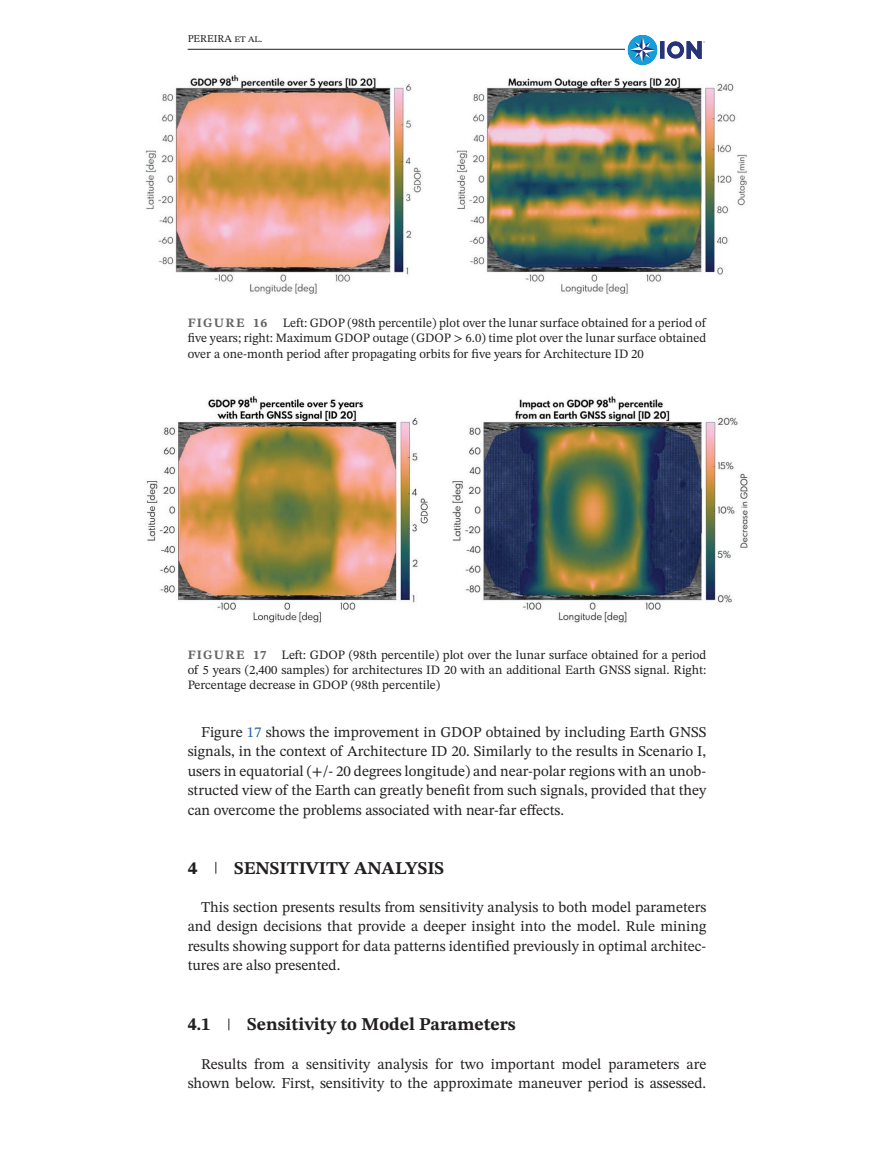
<style>
.page{position:relative;width:894px;height:1174px;background:#fff}
.page>*{position:absolute;margin:0;border:0;box-sizing:border-box;transform-origin:0 0}
.Heading_2{font:700 18px "STIX Two Text";color:#231f20}
.Heading_1{font:700 18px "STIX Two Text";color:#231f20}
.Body_text_indent{font:15px/19.5px "STIX Two Text";color:#231f20;text-align:justify}
.Figure_Caption{font:12.75px/15.3px "STIX Two Text";color:#231f20;text-align:justify}
.t1{font:10.5px "STIX Two Text";color:#231f20}
.s1{font-weight:700;color:#636366}
.s2{color:#2664ae}
</style>
<div class="page">
<hr style="left:188px;top:49px;width:517px;height:1px;background:#231f20">
<div style="left:625px;top:35px;width:81px;height:30px;background:#fff"></div>
<img style="left:627px;top:35px;width:78px;height:30px">
<svg style="left:215px;top:862px;width:1px;height:12px"></svg>
<svg style="left:228px;top:1018px;width:1px;height:12px"></svg>
<img style="left:145px;top:74px;width:602px;height:220px">
<img style="left:146px;top:396px;width:602px;height:227px">
<p class="t1" style="left:188px;top:31px;width:76px">PEREIRA et al.</p>
<p class="Figure_Caption" style="left:188px;top:315px;width:520px"><span class="s1">FIGURE 16</span> Left: GDOP (98th percentile) plot over the lunar surface obtained for a period of five years; right: Maximum GDOP outage (GDOP &gt; 6.0) time plot over the lunar surface obtained over a one-month period after propagating orbits for five years for Architecture ID 20</p>
<p class="Figure_Caption" style="left:188px;top:647px;width:520px"><span class="s1">FIGURE 17</span> Left: GDOP (98th percentile) plot over the lunar surface obtained for a period of 5 years (2,400 samples) for architectures ID 20 with an additional Earth GNSS signal. Right:<br>Percentage decrease in GDOP (98th percentile)</p>
<p class="Body_text_indent" style="left:188px;top:722px;width:520px;text-indent:14px">Figure <span class="s2">17</span> shows the improvement in GDOP obtained by including Earth GNSS signals, in the context of Architecture ID 20. Similarly to the results in Scenario I, users in equatorial (+/- 20 degrees longitude) and near-polar regions with an unob&shy;structed view of the Earth can greatly benefit from such signals, provided that they can overcome the problems associated with near-far effects.</p>
<p class="Heading_1" style="left:188px;top:855px;width:11px">4</p>
<p class="Heading_1" style="left:234px;top:855px;width:211px">SENSITIVITY ANALYSIS</p>
<p class="Body_text_indent" style="left:188px;top:897px;width:520px;text-indent:14px">This section presents results from sensitivity analysis to both model parameters and design decisions that provide a deeper insight into the model. Rule mining results showing support for data patterns identified previously in optimal architec&shy;tures are also presented.</p>
<p class="Heading_2" style="left:188px;top:1011px;width:24px">4.1</p>
<p class="Heading_2" style="left:247px;top:1011px;width:270px">Sensitivity to Model Parameters</p>
<p class="Body_text_indent" style="left:188px;top:1054px;width:520px;text-align:right">Results from a sensitivity analysis for two important model parameters are shown below. First, sensitivity to the approximate maneuver period is assessed.</p>
</div>
